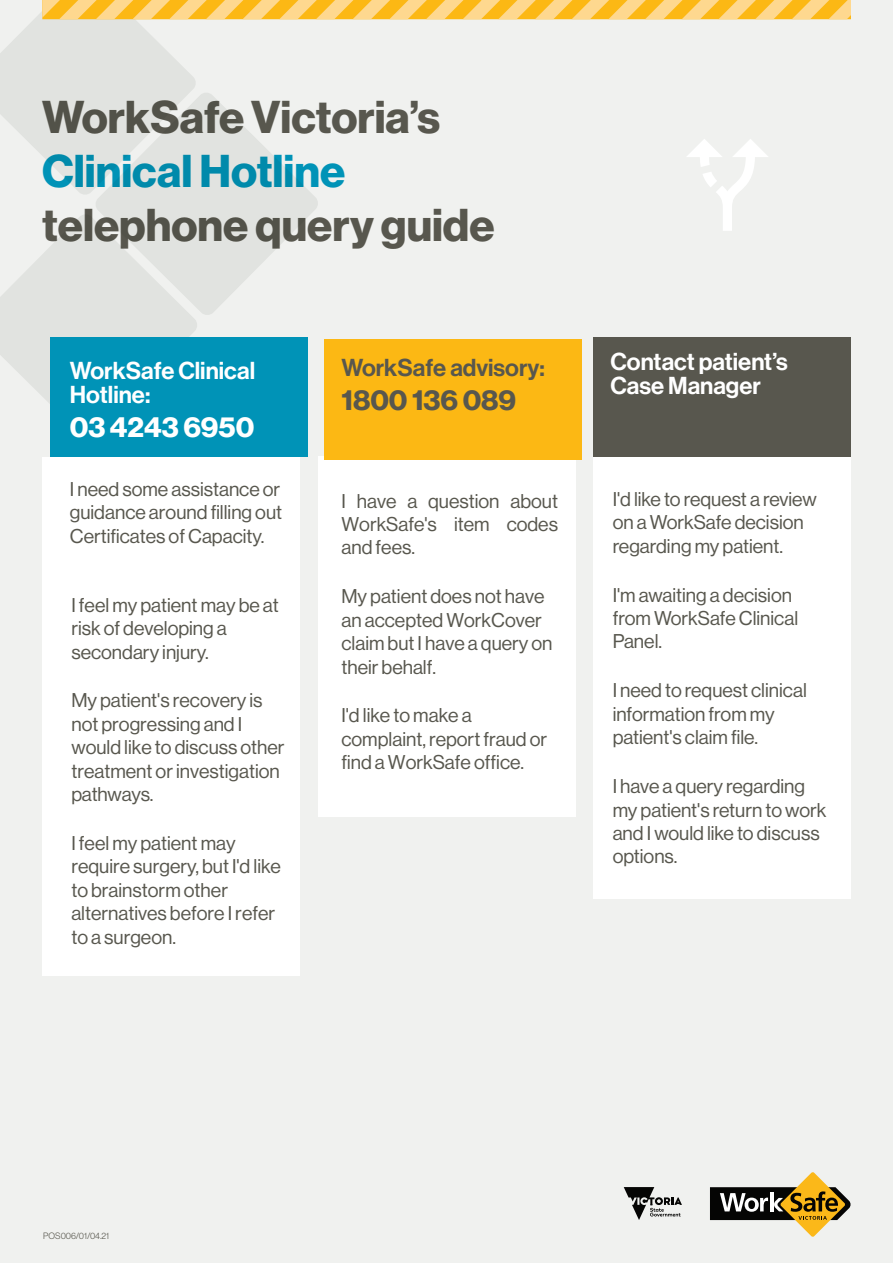
<style>
.page{position:relative;width:893px;height:1263px;background:#f0f1ef}
.page>*{position:absolute;margin:0;border:0;box-sizing:border-box;transform-origin:0 0}
.t1{font:45px "N Haas Grotesk DS Pro 75 Bd";color:#58574e}
.t2{font:45px "N Haas Grotesk DS Pro 75 Bd";color:#0093b7}
.t3{font:28.5px "N Haas Grotesk DS Pro 75 Bd";color:#fff}
.t4{font:28.5px "N Haas Grotesk DS Pro 75 Bd";color:#58574e}
.t5{font:24px/24px "N Haas Grotesk DS Pro 65 Md";color:#fff}
.t6{font:24px "N Haas Grotesk DS Pro 65 Md";color:#58574e}
.t7{font:19.5px/23.4px "N Haas Grotesk DS Pro 55 Rg";color:#58574e}
.t8{font:9px "N Haas Grotesk DS Pro 45 Lt";color:#58574e}
</style>
<div class="page">
<svg style="left:710px;top:1172px;width:141px;height:65px"></svg>
<hr style="left:770px;top:1192px;width:3px;height:19px;background:#fff">
<svg style="left:624px;top:1187px;width:58px;height:33px"></svg>
<div style="left:42px;top:457px;width:258px;height:518px;background:#fff"></div>
<div style="left:318px;top:456px;width:257px;height:361px;background:#fff"></div>
<div style="left:593px;top:456px;width:257px;height:443px;background:#fff"></div>
<div style="left:324px;top:339px;width:257px;height:121px;background:#fcb814"></div>
<div style="left:50px;top:338px;width:258px;height:119px;background:#0093b7"></div>
<div style="left:593px;top:338px;width:257px;height:119px;background:#58574e"></div>
<svg style="left:0;top:0;width:850px;height:437px"></svg>
<h1 class="t1" style="left:42px;top:91px;width:399px">WorkSafe Victoria’s</h1>
<h1 class="t2" style="left:42px;top:145px;width:304px">Clinical Hotline</h1>
<h1 class="t1" style="left:42px;top:199px;width:454px">telephone query guide</h1>
<p class="t5" style="left:70px;top:359px;width:187px">WorkSafe Clinical<br>Hotline:</p>
<h2 class="t3" style="left:70px;top:410px;width:186px">03 4243 6950</h2>
<p class="t7" style="left:70px;top:477px;width:214px;text-align:justify">I need some assistance or guidance around filling out Certificates of Capacity.</p>
<p class="t7" style="left:71px;top:593px;width:209px">I feel my patient may be at risk of developing a secondary injury.</p>
<p class="t7" style="left:71px;top:689px;width:215px">My patient's recovery is not progressing and I would like to discuss other treatment or investigation pathways.</p>
<p class="t7" style="left:71px;top:831px;width:211px">I feel my patient may require surgery, but I'd like to brainstorm other alternatives before I refer to a surgeon.</p>
<p class="t6" style="left:341px;top:353px;width:205px">WorkSafe advisory:</p>
<h2 class="t4" style="left:341px;top:383px;width:176px">1800 136 089</h2>
<p class="t7" style="left:341px;top:489px;width:218px;text-align:justify">I have a question about WorkSafe's item codes and fees.</p>
<p class="t7" style="left:341px;top:585px;width:213px">My patient does not have an accepted WorkCover claim but I have a query on their behalf.</p>
<p class="t7" style="left:341px;top:704px;width:207px">I'd like to make a complaint, report fraud or find a WorkSafe office.</p>
<p class="t5" style="left:610px;top:350px;width:179px">Contact patient’s<br>Case Manager</p>
<p class="t7" style="left:613px;top:487px;width:206px">I'd like to request a review on a WorkSafe decision regarding my patient.</p>
<p class="t7" style="left:613px;top:583px;width:187px">I'm awaiting a decision from WorkSafe Clinical<br>Panel.</p>
<p class="t7" style="left:613px;top:679px;width:196px">I need to request clinical information from my patient's claim file.</p>
<p class="t7" style="left:613px;top:775px;width:215px">I have a query regarding my patient's return to work and I would like to discuss options.</p>
<p class="t8" style="left:43px;top:1231px;width:67px">POS006/01/04.21</p>
</div>
